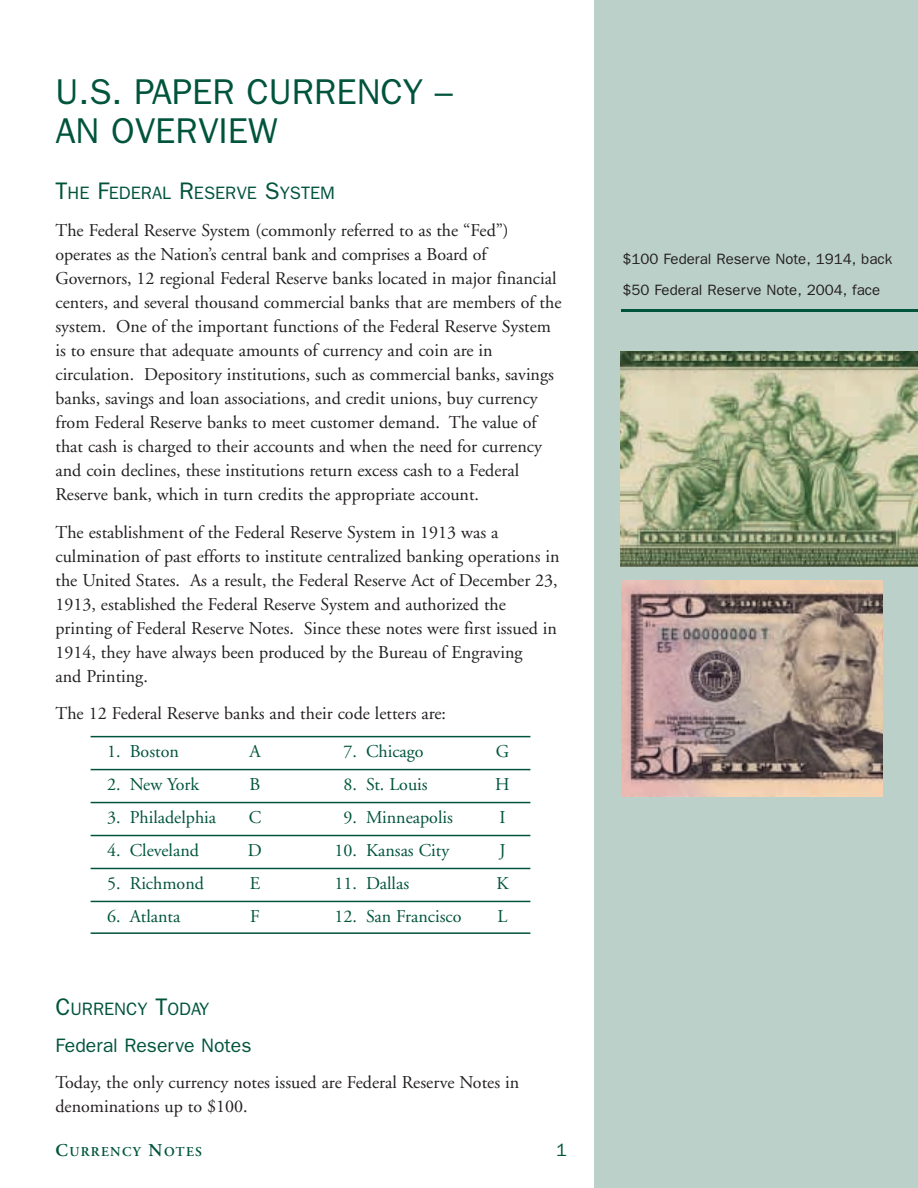
<style>
.page{position:relative;width:918px;height:1188px;background:#fff}
.page>*{position:absolute;margin:0;border:0;box-sizing:border-box;transform-origin:0 0}
.Head_1{font:36px/39px "Franklin Gothic";color:#00543c}
.Head_3a{font:19.5px "Franklin Gothic";color:#00543c}
.Body_text{font:18px/24px "Adobe Garamond";color:#231f20}
.chart_body_p1{font:18px "Adobe Garamond";color:#00543c}
.Head_2{font:18px "Franklin Gothic";color:#00543c}
.Chart_bottom_line{font:18px "Adobe Garamond";color:#00543c}
.t1{font:15px "Franklin Gothic";color:#231f20}
.t2{font:600 13.5px "Adobe Garamond";letter-spacing:.1em;color:#00543c}
.s1{font-size:24px}
.s2{font-size:18px}
</style>
<div class="page">
<hr style="left:91px;top:736px;width:439px;height:1px;background:#00543c">
<hr style="left:91px;top:769px;width:439px;height:1px;background:#00543c">
<hr style="left:91px;top:802px;width:439px;height:1px;background:#00543c">
<hr style="left:91px;top:835px;width:439px;height:1px;background:#00543c">
<hr style="left:91px;top:868px;width:439px;height:1px;background:#00543c">
<hr style="left:91px;top:901px;width:439px;height:1px;background:#00543c">
<hr style="left:91px;top:932px;width:439px;height:2px;background:#00543c">
<div style="left:594px;top:0;width:324px;height:1188px;background:#bbd0c8"></div>
<hr style="left:621px;top:309px;width:297px;height:3px;background:#00543c">
<img style="left:621px;top:351px;width:297px;height:216px">
<img style="left:621px;top:580px;width:262px;height:216px">
<p class="Head_1" style="left:56px;top:72px;width:399px">U.S. PAPER CURRENCY –<br>AN OVERVIEW</p>
<p class="Head_2" style="left:56px;top:182px;width:281px"><span class="s1">T</span>he <span class="s1">F</span>ederal <span class="s1">R</span> eserve <span class="s1">S</span>ystem</p>
<p class="Body_text" style="left:56px;top:219px;width:508px">The Federal Reserve System (commonly referred to as the “Fed”) operates as the Nation’s central bank and comprises a Board of Governors, 12 regional Federal Reserve banks located in major financial centers, and several thousand commercial banks that are members of the system. One of the important functions of the Federal Reserve System is to ensure that adequate amounts of currency and coin are in circulation. Depository institutions, such as commercial banks, savings banks, savings and loan associations, and credit unions, buy currency from Federal Reserve banks to meet customer demand. The value of that cash is charged to their accounts and when the need for currency and coin declines, these institutions return excess cash to a Federal Reserve bank, which in turn credits the appropriate account.</p>
<p class="Body_text" style="left:56px;top:521px;width:506px">The establishment of the Federal Reserve System in 1913 was a culmination of past efforts to institute centralized banking operations in the United States. As a result, the Federal Reserve Act of December 23, 1913, established the Federal Reserve System and authorized the printing of Federal Reserve Notes. Since these notes were first issued in 1914, they have always been produced by the Bureau of Engraving<br>and Printing.</p>
<p class="Body_text" style="left:56px;top:702px;width:392px">The 12 Federal Reserve banks and their code letters are:</p>
<p class="chart_body_p1" style="left:107px;top:742px;width:73px">1. Boston</p>
<p class="chart_body_p1" style="left:249px;top:742px;width:13px">A</p>
<p class="chart_body_p1" style="left:344px;top:742px;width:82px">7. Chicago</p>
<p class="chart_body_p1" style="left:496px;top:742px;width:15px">G</p>
<p class="chart_body_p1" style="left:107px;top:774px;width:93px">2. New York</p>
<p class="chart_body_p1" style="left:250px;top:774px;width:12px">B</p>
<p class="chart_body_p1" style="left:344px;top:774px;width:86px">8. St. Louis</p>
<p class="chart_body_p1" style="left:495px;top:774px;width:16px">H</p>
<p class="chart_body_p1" style="left:107px;top:807px;width:110px">3. Philadelphia</p>
<p class="chart_body_p1" style="left:249px;top:807px;width:14px">C</p>
<p class="chart_body_p1" style="left:344px;top:807px;width:111px">9. Minneapolis</p>
<p class="chart_body_p1" style="left:499px;top:807px;width:8px">I</p>
<p class="chart_body_p1" style="left:107px;top:840px;width:93px">4. Cleveland</p>
<p class="chart_body_p1" style="left:248px;top:840px;width:16px">D</p>
<p class="chart_body_p1" style="left:334px;top:840px;width:116px">10. Kansas City</p>
<p class="chart_body_p1" style="left:499px;top:840px;width:8px">J</p>
<p class="chart_body_p1" style="left:107px;top:873px;width:98px">5. Richmond</p>
<p class="chart_body_p1" style="left:250px;top:873px;width:12px">E</p>
<p class="chart_body_p1" style="left:334px;top:873px;width:76px">11. Dallas</p>
<p class="chart_body_p1" style="left:496px;top:873px;width:14px">K</p>
<p class="Chart_bottom_line" style="left:107px;top:906px;width:75px">6. Atlanta</p>
<p class="Chart_bottom_line" style="left:250px;top:906px;width:11px">F</p>
<p class="Chart_bottom_line" style="left:334px;top:906px;width:129px">12. San Francisco</p>
<p class="Chart_bottom_line" style="left:498px;top:906px;width:11px">L</p>
<p class="Head_2" style="left:56px;top:998px;width:155px"><span class="s1">C</span>urrency <span class="s1">T</span>oday</p>
<p class="Head_3a" style="left:56px;top:1034px;width:198px">Federal Reserve Notes</p>
<p class="Body_text" style="left:56px;top:1071px;width:465px">Today, the only currency notes issued are Federal Reserve Notes in denominations up to $100.</p>
<p class="t2" style="left:56px;top:1144px;width:148px"><span class="s2">C</span>URRENCY <span class="s2">N</span>OTES</p>
<p class="t1" style="left:622px;top:250px;width:271px">$100 Federal Reserve Note, 1914, back</p>
<p class="t1" style="left:622px;top:282px;width:259px">$50 Federal Reserve Note, 2004, face</p>
</div>
